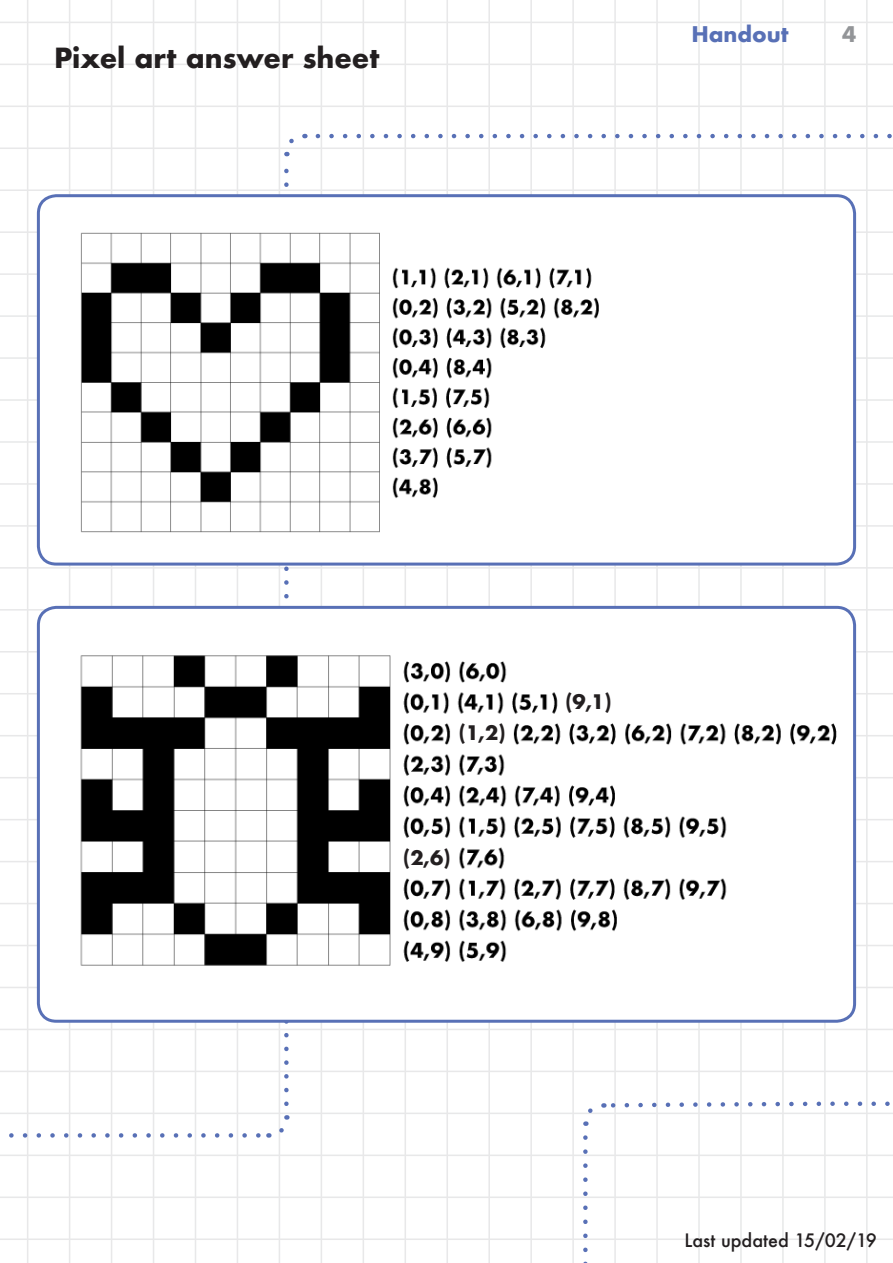
<style>
.page{position:relative;width:893px;height:1263px;background:#fff}
.page>*{position:absolute;margin:0;border:0;box-sizing:border-box;transform-origin:0 0}
.t1{font:700 27px "Futura";color:#231f20}
.t2{font:700 21px "Futura";color:#5870b6}
.t3{font:700 21px "Futura";color:#939598}
.t4{font:700 19.5px "Futura";color:#231f20}
.t5{font:500 18px "Futura";color:#231f20}
</style>
<div class="page">
<hr style="left:0;top:1238px;width:893px;height:2px;background:#d1d2d4">
<hr style="left:0;top:1196px;width:893px;height:2px;background:#d1d2d4">
<hr style="left:0;top:1154px;width:893px;height:2px;background:#d1d2d4">
<hr style="left:0;top:1112px;width:893px;height:2px;background:#d1d2d4">
<hr style="left:0;top:1070px;width:893px;height:2px;background:#d1d2d4">
<hr style="left:0;top:1029px;width:893px;height:1px;background:#d1d2d4">
<hr style="left:0;top:987px;width:893px;height:1px;background:#d1d2d4">
<hr style="left:0;top:945px;width:893px;height:1px;background:#d1d2d4">
<hr style="left:0;top:903px;width:893px;height:1px;background:#d1d2d4">
<hr style="left:0;top:861px;width:893px;height:1px;background:#d1d2d4">
<hr style="left:0;top:819px;width:893px;height:1px;background:#d1d2d4">
<hr style="left:0;top:777px;width:893px;height:1px;background:#d1d2d4">
<hr style="left:0;top:735px;width:893px;height:1px;background:#d1d2d4">
<hr style="left:0;top:693px;width:893px;height:1px;background:#d1d2d4">
<hr style="left:0;top:651px;width:893px;height:1px;background:#d1d2d4">
<hr style="left:0;top:609px;width:893px;height:2px;background:#d1d2d4">
<hr style="left:0;top:567px;width:893px;height:2px;background:#d1d2d4">
<hr style="left:0;top:525px;width:893px;height:2px;background:#d1d2d4">
<hr style="left:0;top:483px;width:893px;height:2px;background:#d1d2d4">
<hr style="left:0;top:441px;width:893px;height:2px;background:#d1d2d4">
<hr style="left:0;top:399px;width:893px;height:2px;background:#d1d2d4">
<hr style="left:0;top:357px;width:893px;height:2px;background:#d1d2d4">
<hr style="left:0;top:315px;width:893px;height:2px;background:#d1d2d4">
<hr style="left:0;top:273px;width:893px;height:2px;background:#d1d2d4">
<hr style="left:0;top:231px;width:893px;height:2px;background:#d1d2d4">
<hr style="left:0;top:189px;width:893px;height:2px;background:#d1d2d4">
<hr style="left:0;top:147px;width:893px;height:2px;background:#d1d2d4">
<hr style="left:0;top:106px;width:893px;height:1px;background:#d1d2d4">
<hr style="left:0;top:64px;width:893px;height:1px;background:#d1d2d4">
<hr style="left:0;top:22px;width:893px;height:1px;background:#d1d2d4">
<hr style="left:866px;top:0;width:2px;height:1263px;background:#d1d2d4">
<hr style="left:824px;top:0;width:2px;height:1263px;background:#d1d2d4">
<hr style="left:782px;top:0;width:2px;height:1263px;background:#d1d2d4">
<hr style="left:740px;top:0;width:2px;height:1263px;background:#d1d2d4">
<hr style="left:698px;top:0;width:2px;height:1263px;background:#d1d2d4">
<hr style="left:656px;top:0;width:2px;height:1263px;background:#d1d2d4">
<hr style="left:614px;top:0;width:2px;height:1263px;background:#d1d2d4">
<hr style="left:572px;top:0;width:2px;height:1263px;background:#d1d2d4">
<hr style="left:530px;top:0;width:2px;height:1263px;background:#d1d2d4">
<hr style="left:488px;top:0;width:2px;height:1263px;background:#d1d2d4">
<hr style="left:446px;top:0;width:2px;height:1263px;background:#d1d2d4">
<hr style="left:404px;top:0;width:2px;height:1263px;background:#d1d2d4">
<hr style="left:363px;top:0;width:1px;height:1263px;background:#d1d2d4">
<hr style="left:321px;top:0;width:1px;height:1263px;background:#d1d2d4">
<hr style="left:279px;top:0;width:1px;height:1263px;background:#d1d2d4">
<hr style="left:237px;top:0;width:1px;height:1263px;background:#d1d2d4">
<hr style="left:195px;top:0;width:1px;height:1263px;background:#d1d2d4">
<hr style="left:153px;top:0;width:1px;height:1263px;background:#d1d2d4">
<hr style="left:111px;top:0;width:1px;height:1263px;background:#d1d2d4">
<hr style="left:69px;top:0;width:1px;height:1263px;background:#d1d2d4">
<hr style="left:27px;top:0;width:1px;height:1263px;background:#d1d2d4">
<svg style="left:9px;top:1133px;width:252px;height:5px"></svg>
<svg style="left:279px;top:1115px;width:11px;height:22px"></svg>
<svg style="left:284px;top:133px;width:21px;height:971px"></svg>
<svg style="left:318px;top:134px;width:574px;height:4px"></svg>
<svg style="left:603px;top:1100px;width:287px;height:10px"></svg>
<svg style="left:581px;top:1108px;width:16px;height:18px"></svg>
<svg style="left:583px;top:1137px;width:5px;height:126px"></svg>
<div style="left:38px;top:196px;width:817px;height:368px;background:#fff;border-radius:18px"></div>
<div style="left:37px;top:194px;width:819px;height:372px;border:3px solid #5870b6;border-radius:18px"></div>
<div style="left:38px;top:607px;width:817px;height:414px;background:#fff;border-radius:18px"></div>
<div style="left:37px;top:606px;width:819px;height:417px;border:3px solid #5870b6;border-radius:18px"></div>
<img style="left:80px;top:232px;width:519px;height:301px">
<img style="left:80px;top:642px;width:774px;height:337px">
<div style="left:396px;top:843px;width:60px;height:29px;background:#fff;border-radius:12px"></div>
<div style="left:559px;top:687px;width:60px;height:29px;background:#fff;border-radius:12px"></div>
<div style="left:452px;top:718px;width:60px;height:30px;background:#fff;border-radius:12px"></div>
<p class="t1" style="left:54px;top:38px;width:327px">Pixel art answer sheet</p>
<p class="t2" style="left:691px;top:19px;width:99px">Handout</p>
<p class="t3" style="left:842px;top:19px;width:16px">4</p>
<p class="t4" style="left:458px;top:719px;width:49px">(1,2)</p>
<p class="t4" style="left:403px;top:843px;width:50px">(2,6)</p>
<p class="t4" style="left:565px;top:688px;width:48px">(9,1)</p>
<p class="t5" style="left:684px;top:1228px;width:194px">Last updated 15/02/19</p>
</div>
